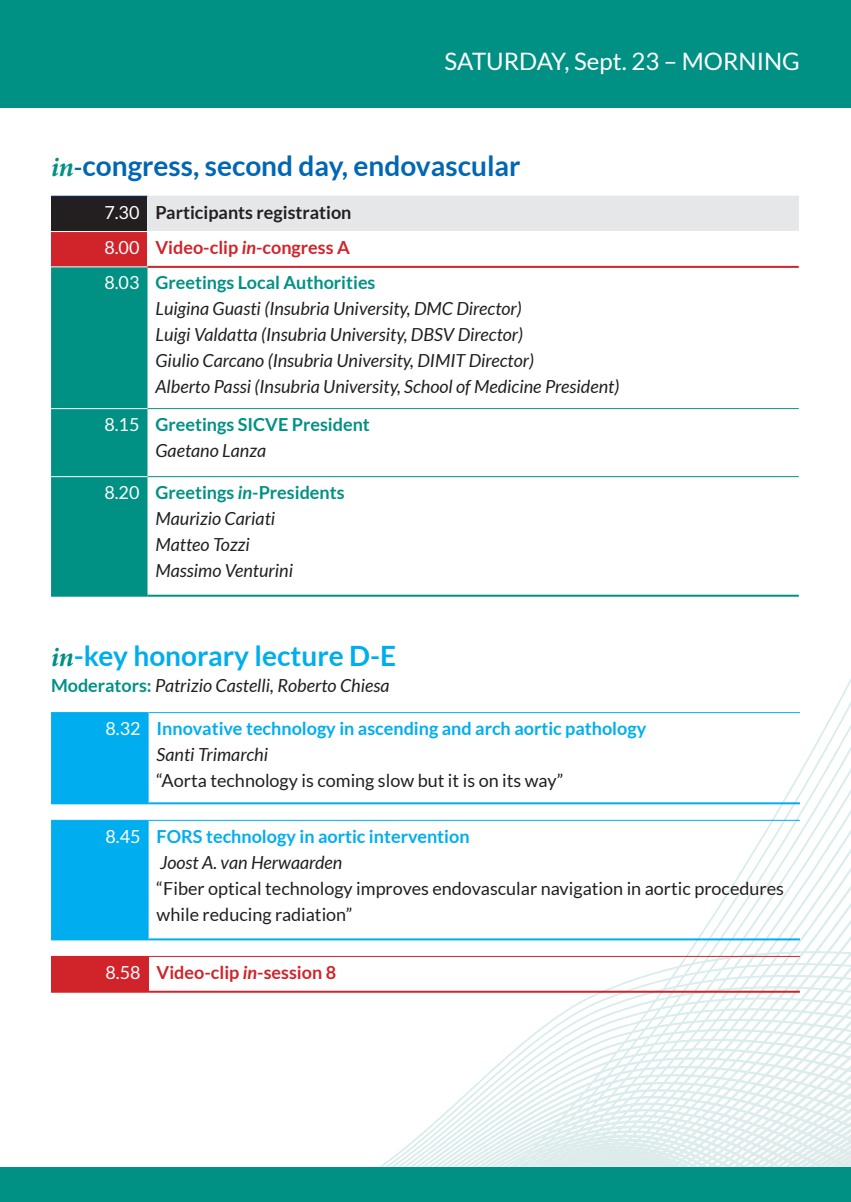
<style>
.page{position:relative;width:851px;height:1202px;background:#fff}
.page>*{position:absolute;margin:0;border:0;box-sizing:border-box;transform-origin:0 0}
.t1{font:700 28px "Lato";color:#0166b3}
.t2{font:700 28px "Lato";color:#00aeef}
.t3{font:24px "Lato";color:#fff}
.t4{font:italic 18px/26px "Lato";color:#231f20}
.t5{font:18px/26px "Lato";color:#231f20}
.t6{font:700 18px/26px "Lato";color:#00aeef}
.t7{font:700 18px/35.4px "Lato";color:#009184}
.t8{font:700 18px "Lato";color:#d1232a}
.s1{font-family:"Minion Variable Concept";font-weight:400;font-style:italic;color:#009184}
.s2{font-size:24px}
.s3{font-weight:400;color:#fff}
.s4{color:#231f20}
.s5{color:#d1232a}
.s6{font-style:italic;color:#d1232a}
.s7{font-weight:400;font-style:italic;color:#231f20}
.s8{font-style:normal;color:#fff}
.s9{font-weight:700;font-style:normal;color:#009184}
.s10{font-weight:700;color:#009184}
.s11{font-style:italic}
</style>
<div class="page">
<svg style="left:334px;top:771px;width:516px;height:69px"></svg>
<svg style="left:334px;top:878px;width:516px;height:290px"></svg>
<div style="left:6px;top:0;width:844px;height:108px;background:#009184"></div>
<div style="left:0;top:0;width:6px;height:108px;background:#009184"></div>
<div style="left:51px;top:196px;width:96px;height:36px;background:#231f20"></div>
<div style="left:147px;top:196px;width:651px;height:36px;background:#e6e7e9"></div>
<div style="left:51px;top:232px;width:96px;height:35px;background:#d1232a"></div>
<div style="left:51px;top:267px;width:96px;height:328px;background:#009184"></div>
<hr style="left:147px;top:408px;width:651px;height:1px;background:#009184">
<hr style="left:147px;top:476px;width:651px;height:1px;background:#009184">
<hr style="left:51px;top:476px;width:96px;height:1px;background:#fff">
<hr style="left:51px;top:408px;width:96px;height:1px;background:#fff">
<hr style="left:51px;top:231px;width:96px;height:1px;background:#fff">
<hr style="left:51px;top:266px;width:96px;height:1px;background:#fff">
<hr style="left:147px;top:595px;width:651px;height:2px;background:#009184">
<hr style="left:51px;top:595px;width:96px;height:2px;background:#009184">
<hr style="left:147px;top:231px;width:651px;height:1px;background:#fff">
<hr style="left:51px;top:196px;width:96px;height:1px;background:#08357c">
<hr style="left:147px;top:266px;width:651px;height:2px;background:#d1232a">
<svg style="left:51px;top:713px;width:98px;height:225px;background:#12b3f0"></svg>
<div style="left:51px;top:956px;width:98px;height:36px;background:#d1232a"></div>
<hr style="left:51px;top:712px;width:98px;height:1px;background:#00aeef">
<hr style="left:149px;top:712px;width:650px;height:1px;background:#00aeef">
<hr style="left:149px;top:938px;width:650px;height:2px;background:#00aeef">
<hr style="left:51px;top:938px;width:98px;height:2px;background:#00aeef">
<hr style="left:51px;top:820px;width:98px;height:1px;background:#00aeef">
<hr style="left:149px;top:820px;width:650px;height:1px;background:#00aeef">
<hr style="left:51px;top:802px;width:98px;height:2px;background:#00aeef">
<hr style="left:149px;top:802px;width:650px;height:2px;background:#00aeef">
<hr style="left:51px;top:991px;width:98px;height:2px;background:#d1232a">
<hr style="left:149px;top:956px;width:650px;height:1px;background:#d1232a">
<hr style="left:149px;top:991px;width:650px;height:2px;background:#d1232a">
<div style="left:0;top:1168px;width:6px;height:34px;background:#009184"></div>
<div style="left:6px;top:1168px;width:844px;height:34px;background:#009184"></div>
<h2 class="t3" style="left:444px;top:48px;width:357px">SATURDAY, Sept. 23 – MORNING</h2>
<h1 class="t1" style="left:51px;top:149px;width:471px"><span class="s1">in</span><span class="s2">-</span>congress, second day, endovascular</h1>
<p class="t7" style="left:104px;top:194px;width:272px"><span class="s3">7.30</span> <span class="s4">Participants registration<br></span><span class="s3">8.00</span> <span class="s5">Video-clip</span> <span class="s6">in</span><span class="s5">-congress A<br></span><span class="s3">8.03</span> Greetings Local Authorities</p>
<p class="t4" style="left:155px;top:296px;width:465px">Luigina Guasti (Insubria University, DMC Director)<br>Luigi Valdatta (Insubria University, DBSV Director)<br>Giulio Carcano (Insubria University, DIMIT Director)<br>Alberto Passi (Insubria University, School of Medicine President)</p>
<p class="t7" style="left:155px;top:411px;width:216px;line-height:26px;text-indent:-51px"><span class="s3">8.15</span> Greetings SICVE President<br><span class="s7">Gaetano Lanza</span></p>
<p class="t4" style="left:155px;top:480px;width:190px;text-indent:-51px"><span class="s8">8.20</span> <span class="s9">Greetings</span> <span class="s10">in</span><span class="s9">-Presidents<br></span>Maurizio Cariati<br>Matteo Tozzi<br>Massimo Venturini</p>
<h1 class="t2" style="left:51px;top:640px;width:346px"><span class="s1">in</span>-key honorary lecture D-E</h1>
<p class="t4" style="left:51px;top:673px;width:340px"><span class="s9">Moderators:</span> Patrizio Castelli, Roberto Chiesa</p>
<p class="t6" style="left:157px;top:715px;width:491px;text-indent:-51px"><span class="s3">8.32</span> Innovative technology in ascending and arch aortic pathology<br><span class="s7">Santi Trimarchi</span></p>
<p class="t5" style="left:157px;top:767px;width:408px">“Aorta technology is coming slow but it is on its way”</p>
<p class="t6" style="left:160px;top:823px;width:311px;text-indent:-55px"><span class="s3">8.45</span> FORS technology in aortic intervention<br><span class="s7">Joost A. van Herwaarden</span></p>
<p class="t5" style="left:157px;top:875px;width:628px">“Fiber optical technology improves endovascular navigation in aortic procedures while reducing radiation”</p>
<p class="t8" style="left:105px;top:962px;width:232px"><span class="s3">8.58</span> Video-clip <span class="s11">in</span>-session 8</p>
</div>
